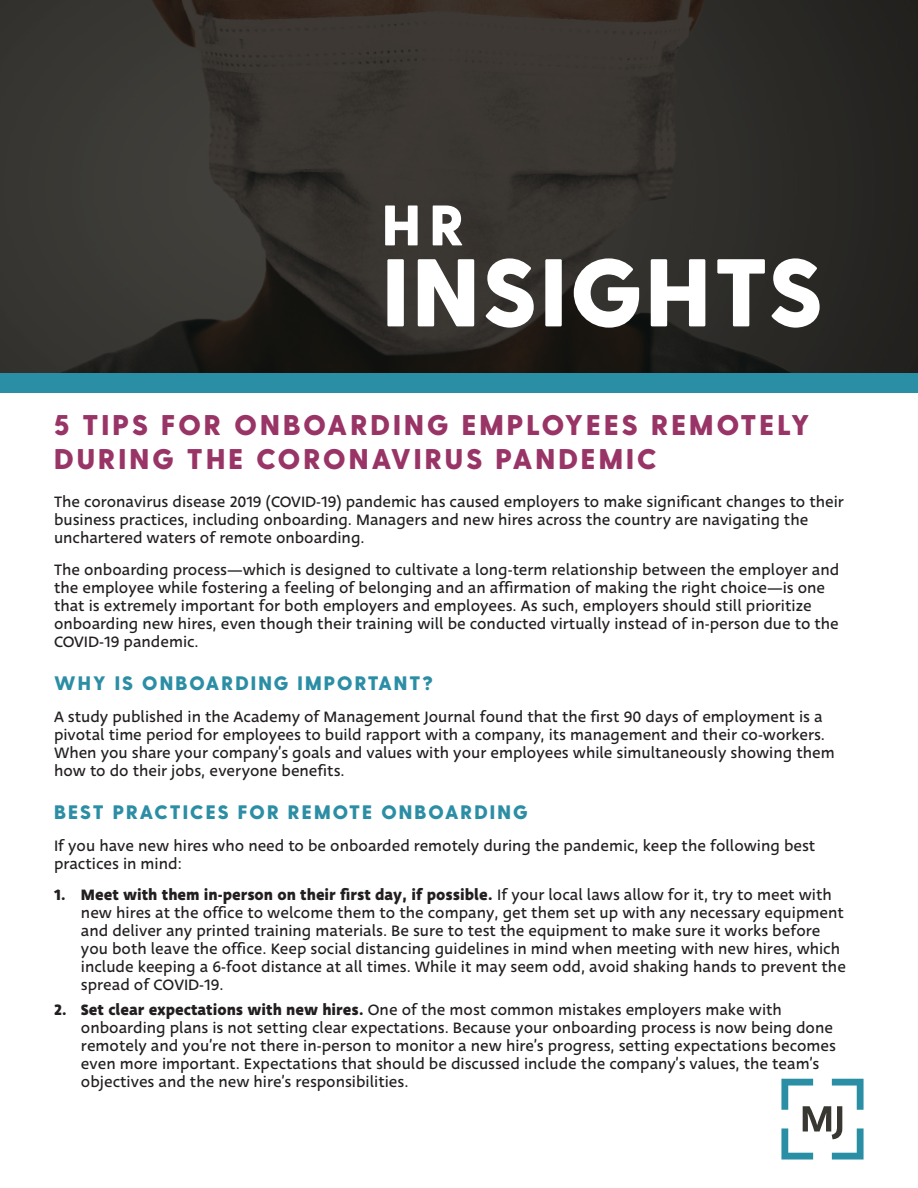
<style>
.page{position:relative;width:918px;height:1188px;background:#fff}
.page>*{position:absolute;margin:0;border:0;box-sizing:border-box;transform-origin:0 0}
.t1{font:800 96px "Greycliff CF";letter-spacing:.04em;color:#fff}
.t2{font:800 57px "Greycliff CF";color:#fff}
.t3{font:800 28.5px/34.2px "Greycliff CF";letter-spacing:.11em;color:#993467}
.t4{font:800 19.5px "Greycliff CF";letter-spacing:.11em;color:#2c8ea5}
.t5{font:16.5px/18px "Deva Ideal";color:#231f20}
.s1{font-weight:700}
</style>
<div class="page">
<svg style="left:1px;top:0;width:917px;height:374px;fill:#36322f"></svg>
<div style="left:0;top:374px;width:918px;height:19px;background:#2a8ea5"></div>
<svg style="left:781px;top:1079px;width:83px;height:81px"></svg>
<h2 class="t2" style="left:382px;top:191px;width:83px">HR</h2>
<h1 class="t1" style="left:382px;top:234px;width:441px">INSIGHTS</h1>
<h3 class="t3" style="left:54px;top:408px;width:757px">5 TIPS FOR ONBOARDING EMPLOYEES REMOTELY<br>DURING THE CORONAVIRUS PANDEMIC</h3>
<p class="t5" style="left:54px;top:493px;width:791px">The coronavirus disease 2019 (COVID-19) pandemic has caused employers to make significant changes to their business practices, including onboarding. Managers and new hires across the country are navigating the unchartered waters of remote onboarding.</p>
<p class="t5" style="left:54px;top:560px;width:787px">The onboarding process—which is designed to cultivate a long-term relationship between the employer and the employee while fostering a feeling of belonging and an affirmation of making the right choice—is one that is extremely important for both employers and employees. As such, employers should still prioritize onboarding new hires, even though their training will be conducted virtually instead of in-person due to the COVID-19 pandemic.</p>
<p class="t4" style="left:54px;top:671px;width:380px">WHY IS ONBOARDING IMPORTANT?</p>
<p class="t5" style="left:54px;top:708px;width:782px">A study published in the Academy of Management Journal found that the first 90 days of employment is a pivotal time period for employees to build rapport with a company, its management and their co-workers.<br>When you share your company’s goals and values with your employees while simultaneously showing them how to do their jobs, everyone benefits.</p>
<p class="t4" style="left:54px;top:801px;width:475px">BEST PRACTICES FOR REMOTE ONBOARDING</p>
<p class="t5" style="left:54px;top:837px;width:763px">If you have new hires who need to be onboarded remotely during the pandemic, keep the following best practices in mind:</p>
<p class="t5" style="left:81px;top:886px;width:766px;text-indent:-27px"><span class="s1">1. Meet with them in-person on their first day, if possible.</span> If your local laws allow for it, try to meet with new hires at the office to welcome them to the company, get them set up with any necessary equipment and deliver any printed training materials. Be sure to test the equipment to make sure it works before you both leave the office. Keep social distancing guidelines in mind when meeting with new hires, which include keeping a 6-foot distance at all times. While it may seem odd, avoid shaking hands to prevent the spread of COVID-19.</p>
<p class="t5" style="left:81px;top:1001px;width:756px;text-indent:-27px"><span class="s1">2. Set clear expectations with new hires.</span> One of the most common mistakes employers make with onboarding plans is not setting clear expectations. Because your onboarding process is now being done remotely and you’re not there in-person to monitor a new hire’s progress, setting expectations becomes even more important. Expectations that should be discussed include the company’s values, the team’s objectives and the new hire’s responsibilities.</p>
</div>
